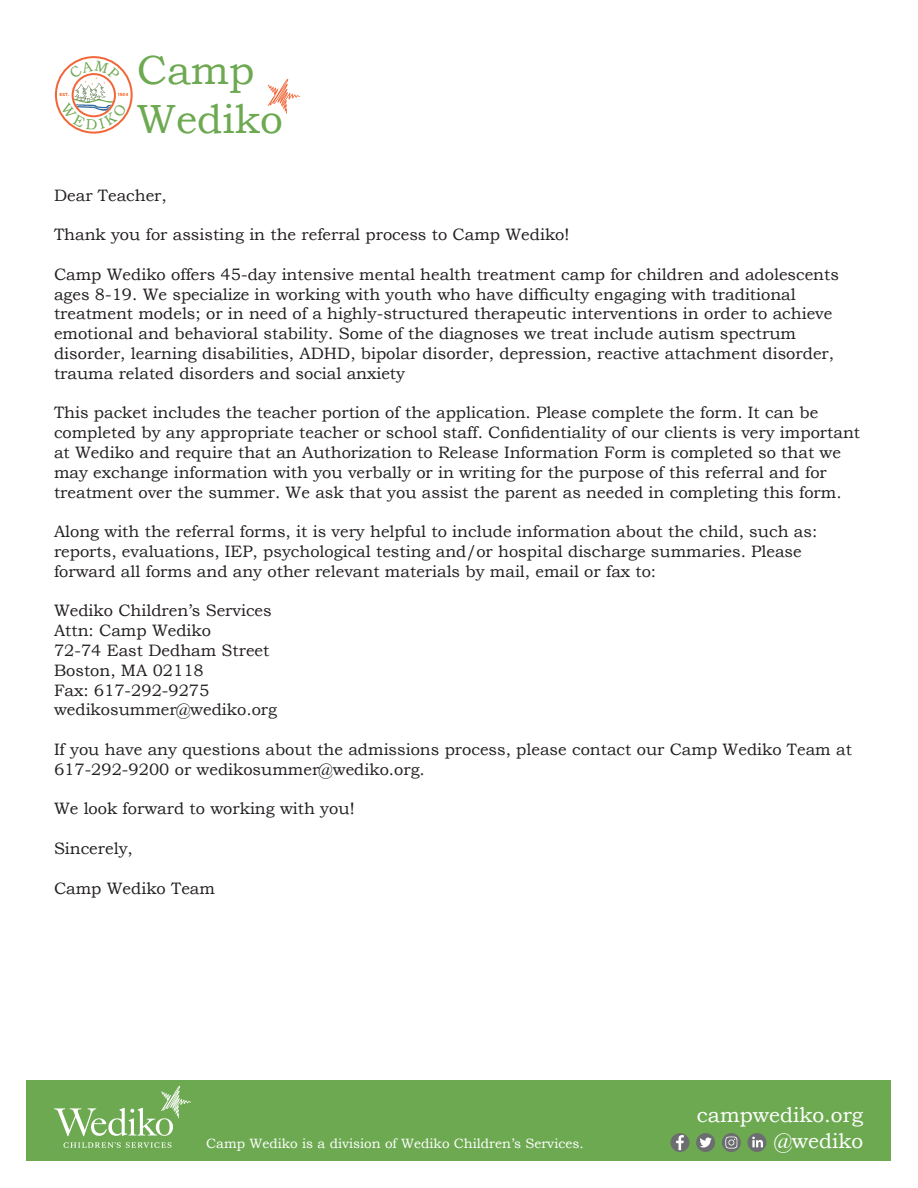
<style>
.page{position:relative;width:918px;height:1188px;background:#fff}
.page>*{position:absolute;margin:0;border:0;box-sizing:border-box;transform-origin:0 0}
.t1{font:40.65px/48.8px "Bookman Old Style";color:#6da951}
.t2{font:21px/25.2px "Bookman Old Style";color:#fff;text-align:right}
.t3{font:16.5px/19.8px "Bookman Old Style";color:#231f20}
.t4{font:13.5px "Bookman Old Style";color:#fff}
.t5{font:700 4.35px "Gotham";color:#f36421}
</style>
<div class="page">
<div style="left:55px;top:56px;width:78px;height:78px;border:2px solid #f26537;border-radius:50%"></div>
<svg style="left:268px;top:79px;width:32px;height:35px"></svg>
<div style="left:27px;top:1080px;width:864px;height:81px;background:#6da951"></div>
<svg style="left:63px;top:1142px;width:108px;height:6px"></svg>
<svg style="left:54px;top:1086px;width:137px;height:50px"></svg>
<div style="left:671px;top:1133px;width:18px;height:19px;background:#6c6d70;border-radius:50%"></div>
<svg style="left:676px;top:1135px;width:8px;height:15px"></svg>
<div style="left:696px;top:1133px;width:19px;height:19px;background:#6c6d70;border-radius:50%"></div>
<svg style="left:700px;top:1138px;width:12px;height:10px"></svg>
<div style="left:722px;top:1133px;width:19px;height:19px;background:#6c6d70;border-radius:50%"></div>
<svg style="left:725px;top:1136px;width:13px;height:13px"></svg>
<div style="left:747px;top:1133px;width:19px;height:19px;background:#6c6d70;border-radius:50%"></div>
<svg style="left:752px;top:1137px;width:11px;height:10px"></svg>
<svg style="left:60px;top:60px;width:67px;height:70px"></svg>
<p class="t5" style="left:60px;top:92px;width:11px">EST.</p>
<p class="t5" style="left:118px;top:92px;width:12px">1934</p>
<h1 class="t1" style="left:137px;top:46px;width:148px">Camp<br>Wediko</h1>
<p class="t3" style="left:54px;top:185px;width:114px">Dear Teacher,</p>
<p class="t3" style="left:54px;top:225px;width:517px">Thank you for assisting in the referral process to Camp Wediko!</p>
<p class="t3" style="left:54px;top:264px;width:787px">Camp Wediko offers 45-day intensive mental health treatment camp for children and adolescents ages 8-19. We specialize in working with youth who have difficulty engaging with traditional treatment models; or in need of a highly-structured therapeutic interventions in order to achieve emotional and behavioral stability. Some of the diagnoses we treat include autism spectrum disorder, learning disabilities, ADHD, bipolar disorder, depression, reactive attachment disorder, trauma related disorders and social anxiety</p>
<p class="t3" style="left:54px;top:403px;width:808px">This packet includes the teacher portion of the application. Please complete the form. It can be completed by any appropriate teacher or school staff. Confidentiality of our clients is very important at Wediko and require that an Authorization to Release Information Form is completed so that we may exchange information with you verbally or in writing for the purpose of this referral and for treatment over the summer. We ask that you assist the parent as needed in completing this form.</p>
<p class="t3" style="left:54px;top:522px;width:765px">Along with the referral forms, it is very helpful to include information about the child, such as: reports, evaluations, IEP, psychological testing and/or hospital discharge summaries. Please forward all forms and any other relevant materials by mail, email or fax to:</p>
<p class="t3" style="left:54px;top:601px;width:219px">Wediko Children’s Services</p>
<p class="t3" style="left:54px;top:621px;width:159px">Attn: Camp Wediko</p>
<p class="t3" style="left:54px;top:641px;width:217px">72-74 East Dedham Street</p>
<p class="t3" style="left:54px;top:660px;width:151px">Boston, MA 02118</p>
<p class="t3" style="left:54px;top:680px;width:157px">Fax: 617-292-9275</p>
<p class="t3" style="left:54px;top:700px;width:225px">wedikosummer@wediko.org</p>
<p class="t3" style="left:54px;top:740px;width:799px">If you have any questions about the admissions process, please contact our Camp Wediko Team at<br>617-292-9200 or wedikosummer@wediko.org.</p>
<p class="t3" style="left:54px;top:799px;width:302px">We look forward to working with you!</p>
<p class="t3" style="left:54px;top:839px;width:80px">Sincerely,</p>
<p class="t3" style="left:54px;top:878px;width:163px">Camp Wediko Team</p>
<p class="t4" style="left:206px;top:1134px;width:379px">Camp Wediko is a division of Wediko Children’s Services.</p>
<p class="t2" style="left:697px;top:1103px;width:168px">campwediko.org @wediko</p>
</div>
